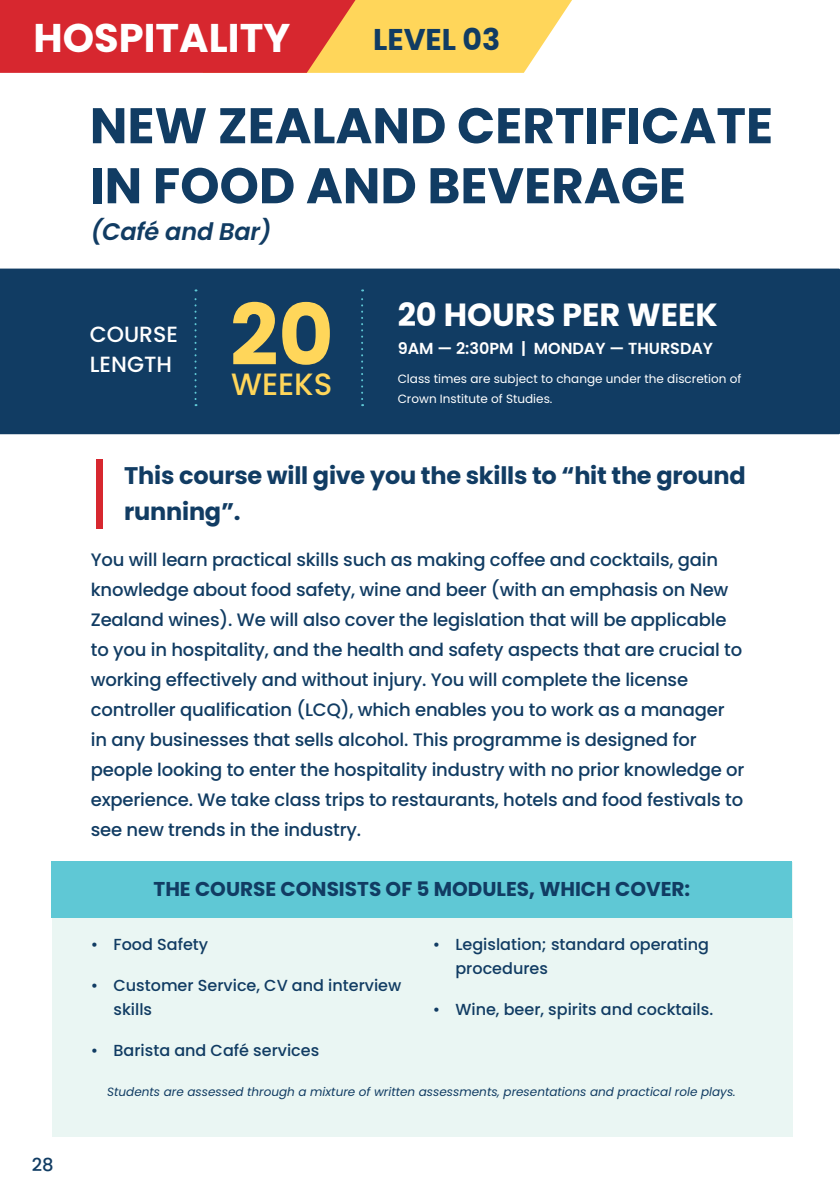
<style>
.page{position:relative;width:840px;height:1191px;background:#fff}
.page>*{position:absolute;margin:0;border:0;box-sizing:border-box;transform-origin:0 0}
.t1{font:700 84.8px "Poppins";color:#ffd65a}
.t2{font:700 50px/60px "Poppins";color:#113c63}
.t3{font:700 40px "Poppins";color:#fff}
.t4{font:700 32px "Poppins";color:#fff}
.t5{font:500 30.8px "Poppins";color:#ffd65a}
.t6{font:700 30px "Poppins";color:#113c63}
.t7{font:700 24px/36px "Poppins";letter-spacing:-.01em;color:#113c63}
.t8{font:italic 600 24px "Poppins";letter-spacing:-.01em;color:#113c63}
.t9{font:500 22px/30px "Poppins";color:#fff}
.t10{font:700 20px "Poppins";color:#113c63}
.t11{font:500 18px/30px "Poppins";letter-spacing:-.01em;color:#113c63}
.t12{font:500 16px/24px "Poppins";color:#113c63}
.t13{font:600 16px "Poppins";color:#fff}
.t14{font:italic 12px "Poppins";color:#113c63}
.t15{font:12px/20px "Poppins";color:#fff}
</style>
<div class="page">
<hr style="left:839px;top:1146px;width:1px;height:45px;background:#ffd65a">
<svg style="left:0;top:0;width:571px;height:73px;background:#e77247"></svg>
<div style="left:96px;top:459px;width:6px;height:69px;background:#d7272f"></div>
<div style="left:0;top:268px;width:839px;height:166px;background:#113c63"></div>
<svg style="left:194px;top:289px;width:2px;height:117px"></svg>
<svg style="left:361px;top:289px;width:2px;height:117px"></svg>
<div style="left:52px;top:862px;width:740px;height:275px;background:#eaf6f3"></div>
<div style="left:51px;top:861px;width:740px;height:57px;background:#5fc8d5"></div>
<h3 class="t3" style="left:33px;top:15px;width:258px">HOSPITALITY</h3>
<h3 class="t6" style="left:373px;top:23px;width:129px">LEVEL 03</h3>
<h2 class="t2" style="left:90px;top:96px;width:684px">NEW ZEALAND CERTIFICATE<br>IN FOOD AND BEVERAGE</h2>
<h3 class="t8" style="left:91px;top:218px;width:182px">(Café and Bar)</h3>
<p class="t9" style="left:90px;top:319px;width:90px">COURSE<br>LENGTH</p>
<h1 class="t1" style="left:230px;top:286px;width:105px">20</h1>
<h3 class="t5" style="left:231px;top:366px;width:103px">WEEKS</h3>
<p class="t15" style="left:397px;top:369px;width:345px">Class times are subject to change under the discretion of<br>Crown Institute of Studies.</p>
<h3 class="t4" style="left:397px;top:296px;width:321px">20 HOURS PER WEEK</h3>
<p class="t13" style="left:397px;top:339px;width:317px">9AM — 2:30PM | MONDAY — THURSDAY</p>
<h3 class="t7" style="left:124px;top:458px;width:622px">This course will give you the skills to “hit the ground running”.</h3>
<p class="t11" style="left:91px;top:544px;width:655px">You will learn practical skills such as making coffee and cocktails, gain knowledge about food safety, wine and beer (with an emphasis on New Zealand wines). We will also cover the legislation that will be applicable to you in hospitality, and the health and safety aspects that are crucial to working effectively and without injury. You will complete the license controller qualification (LCQ), which enables you to work as a manager in any businesses that sells alcohol. This programme is designed for people looking to enter the hospitality industry with no prior knowledge or experience. We take class trips to restaurants, hotels and food festivals to see new trends in the industry.</p>
<p class="t10" style="left:153px;top:877px;width:538px">THE COURSE CONSISTS OF 5 MODULES, WHICH COVER:</p>
<p class="t12" style="left:91px;top:932px;width:119px">• Food Safety</p>
<p class="t12" style="left:113px;top:973px;width:289px;text-indent:-23px">• Customer Service, CV and interview skills</p>
<p class="t12" style="left:91px;top:1038px;width:230px">• Barista and Café services</p>
<p class="t12" style="left:455px;top:932px;width:255px;text-indent:-23px">• Legislation; standard operating procedures</p>
<p class="t12" style="left:432px;top:997px;width:282px">• Wine, beer, spirits and cocktails.</p>
<p class="t11" style="left:32px;top:1149px;width:23px">28</p>
<p class="t14" style="left:107px;top:1084px;width:629px">Students are assessed through a mixture of written assessments, presentations and practical role plays.</p>
</div>
